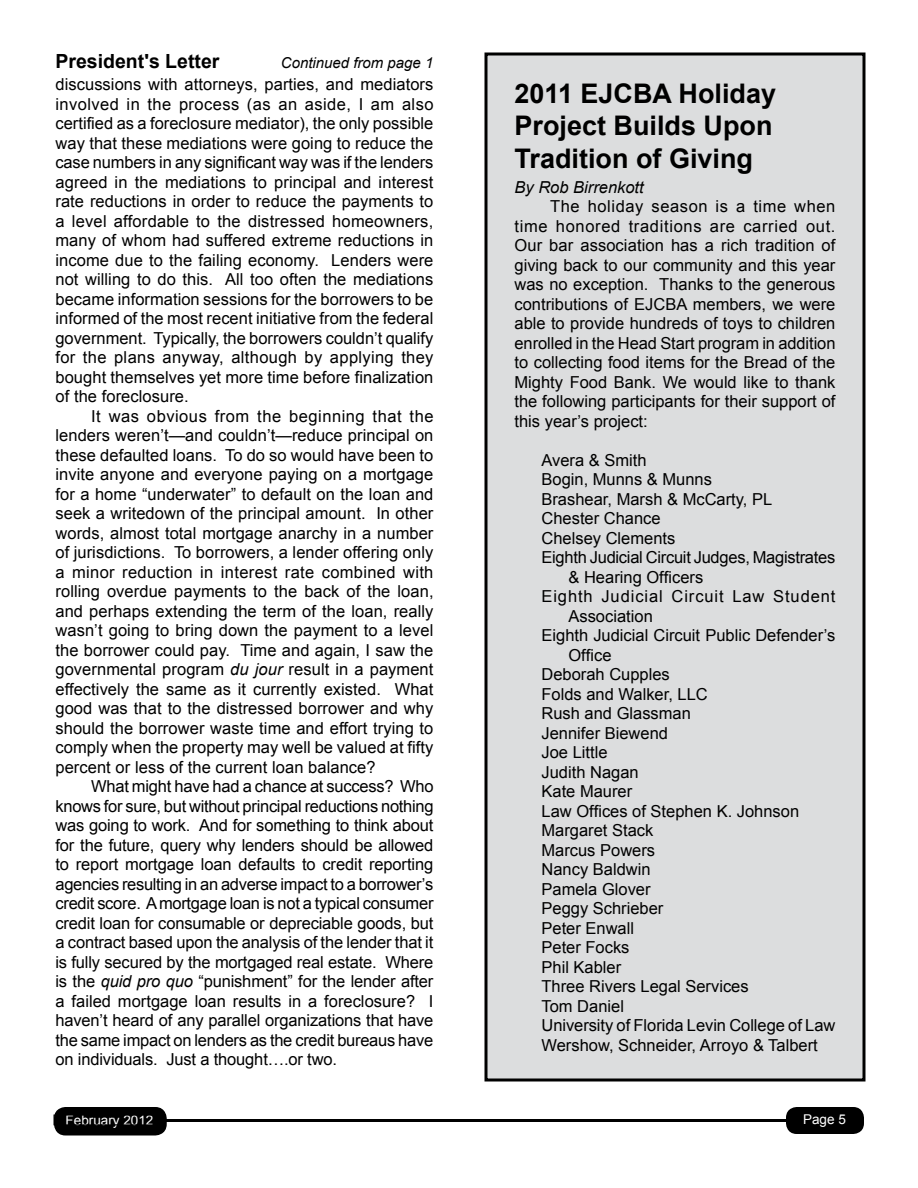
<style>
.page{position:relative;width:918px;height:1188px;background:#fff}
.page>*{position:absolute;margin:0;border:0;box-sizing:border-box;transform-origin:0 0}
.t1{font:700 27px/32.4px "Arial";color:#000}
.t2{font:700 19.5px "Arial";color:#000}
.t3{font:16.5px/19.5px "Arial";color:#000;text-align:justify}
.t4{font:16.5px "Arial";letter-spacing:.055em;color:#000}
.t5{font:italic 16.5px "Arial";color:#000}
.t6{font:italic 15px "Arial";color:#000}
.t7{font:13.5px "Arial";color:#fff}
.s1{font-style:italic}
</style>
<div class="page">
<div style="left:55px;top:1108px;width:111px;height:27px;background:#000;border-radius:11px"></div>
<div style="left:54px;top:1107px;width:113px;height:29px;border:2px solid #000;border-radius:11px"></div>
<div style="left:786px;top:1107px;width:78px;height:27px;background:#000;border-radius:11px"></div>
<hr style="left:81px;top:1119px;width:736px;height:3px;background:#000">
<div style="left:486px;top:54px;width:378px;height:1026px;background:#dcddde"></div>
<div style="left:484px;top:52px;width:382px;height:1030px;border:3px solid #000"></div>
<p class="t2" style="left:56px;top:49px;width:165px">President's Letter</p>
<p class="t6" style="left:281px;top:53px;width:154px">Continued from page 1</p>
<p class="t3" style="left:56px;top:75px;width:380px">discussions with attorneys, parties, and mediators involved in the process (as an aside, I am also certified as a foreclosure mediator), the only possible way that these mediations were going to reduce the case numbers in any significant way was if the lenders agreed in the mediations to principal and interest rate reductions in order to reduce the payments to a level affordable to the distressed homeowners, many of whom had suffered extreme reductions in income due to the failing economy. Lenders were not willing to do this. All too often the mediations became information sessions for the borrowers to be informed of the most recent initiative from the federal government. Typically, the borrowers couldn’t qualify for the plans anyway, although by applying they bought themselves yet more time before finalization of the foreclosure.</p>
<p class="t3" style="left:55px;top:406px;width:380px;text-indent:36px">It was obvious from the beginning that the lenders weren’t—and couldn’t—reduce principal on these defaulted loans. To do so would have been to invite anyone and everyone paying on a mortgage for a home “underwater” to default on the loan and seek a writedown of the principal amount. In other words, almost total mortgage anarchy in a number of jurisdictions. To borrowers, a lender offering only a minor reduction in interest rate combined with rolling overdue payments to the back of the loan, and perhaps extending the term of the loan, really wasn’t going to bring down the payment to a level the borrower could pay. Time and again, I saw the governmental program <span class="s1">du jour</span> result in a payment effectively the same as it currently existed. What good was that to the distressed borrower and why should the borrower waste time and effort trying to comply when the property may well be valued at fifty percent or less of the current loan balance?</p>
<p class="t3" style="left:55px;top:777px;width:380px;text-indent:36px">What might have had a chance at success? Who knows for sure, but without principal reductions nothing was going to work. And for something to think about for the future, query why lenders should be allowed to report mortgage loan defaults to credit reporting agencies resulting in an adverse impact to a borrower’s credit score. A mortgage loan is not a typical consumer credit loan for consumable or depreciable goods, but a contract based upon the analysis of the lender that it is fully secured by the mortgaged real estate. Where is the <span class="s1">quid pro quo</span> “punishment” for the lender after a failed mortgage loan results in a foreclosure? I haven’t heard of any parallel organizations that have the same impact on lenders as the credit bureaus have on individuals. Just a thought….or two.</p>
<h1 class="t1" style="left:514px;top:78px;width:263px">2011 EJCBA Holiday<br>Project Builds Upon<br>Tradition of Giving</h1>
<p class="t5" style="left:514px;top:176px;width:131px">By Rob Birrenkott</p>
<p class="t3" style="left:514px;top:197px;width:323px;text-indent:36px">The holiday season is a time when time honored traditions are carried out.<br>Our bar association has a rich tradition of giving back to our community and this year was no exception. Thanks to the generous contributions of EJCBA members, we were able to provide hundreds of toys to children enrolled in the Head Start program in addition to collecting food items for the Bread of the Mighty Food Bank. We would like to thank the following participants for their support of this year’s project:</p>
<p class="t3" style="left:541px;top:450px;width:107px">Avera &amp; Smith</p>
<p class="t3" style="left:541px;top:470px;width:172px">Bogin, Munns &amp; Munns</p>
<p class="t3" style="left:541px;top:489px;width:232px">Brashear, Marsh &amp; McCarty, PL</p>
<p class="t3" style="left:541px;top:509px;width:121px">Chester Chance</p>
<p class="t3" style="left:541px;top:528px;width:135px">Chelsey Clements</p>
<p class="t3" style="left:541px;top:548px;width:295px">Eighth Judicial Circuit Judges, Magistrates</p>
<p class="t3" style="left:568px;top:567px;width:136px">&amp; Hearing Officers</p>
<p class="t4" style="left:541px;top:586px;width:296px">Eighth Judicial Circuit Law Student</p>
<p class="t3" style="left:568px;top:606px;width:86px">Association</p>
<p class="t3" style="left:541px;top:626px;width:295px">Eighth Judicial Circuit Public Defender’s</p>
<p class="t3" style="left:568px;top:645px;width:45px">Office</p>
<p class="t3" style="left:541px;top:665px;width:130px">Deborah Cupples</p>
<p class="t3" style="left:541px;top:684px;width:168px">Folds and Walker, LLC</p>
<p class="t3" style="left:541px;top:704px;width:151px">Rush and Glassman</p>
<p class="t3" style="left:541px;top:723px;width:128px">Jennifer Biewend</p>
<p class="t3" style="left:541px;top:743px;width:68px">Joe Little</p>
<p class="t3" style="left:541px;top:762px;width:99px">Judith Nagan</p>
<p class="t3" style="left:541px;top:782px;width:92px">Kate Maurer</p>
<p class="t3" style="left:541px;top:801px;width:259px">Law Offices of Stephen K. Johnson</p>
<p class="t3" style="left:541px;top:821px;width:113px">Margaret Stack</p>
<p class="t3" style="left:541px;top:840px;width:115px">Marcus Powers</p>
<p class="t3" style="left:541px;top:860px;width:111px">Nancy Baldwin</p>
<p class="t3" style="left:541px;top:879px;width:111px">Pamela Glover</p>
<p class="t3" style="left:541px;top:899px;width:123px">Peggy Schrieber</p>
<p class="t3" style="left:541px;top:918px;width:94px">Peter Enwall</p>
<p class="t3" style="left:541px;top:938px;width:90px">Peter Focks</p>
<p class="t3" style="left:541px;top:957px;width:81px">Phil Kabler</p>
<p class="t3" style="left:541px;top:977px;width:209px">Three Rivers Legal Services</p>
<p class="t3" style="left:541px;top:996px;width:84px">Tom Daniel</p>
<p class="t3" style="left:541px;top:1016px;width:295px">University of Florida Levin College of Law</p>
<p class="t3" style="left:541px;top:1035px;width:278px">Wershow, Schneider, Arroyo &amp; Talbert</p>
<p class="t7" style="left:66px;top:1111px;width:89px">February 2012</p>
<p class="t7" style="left:803px;top:1111px;width:44px">Page 5</p>
</div>
